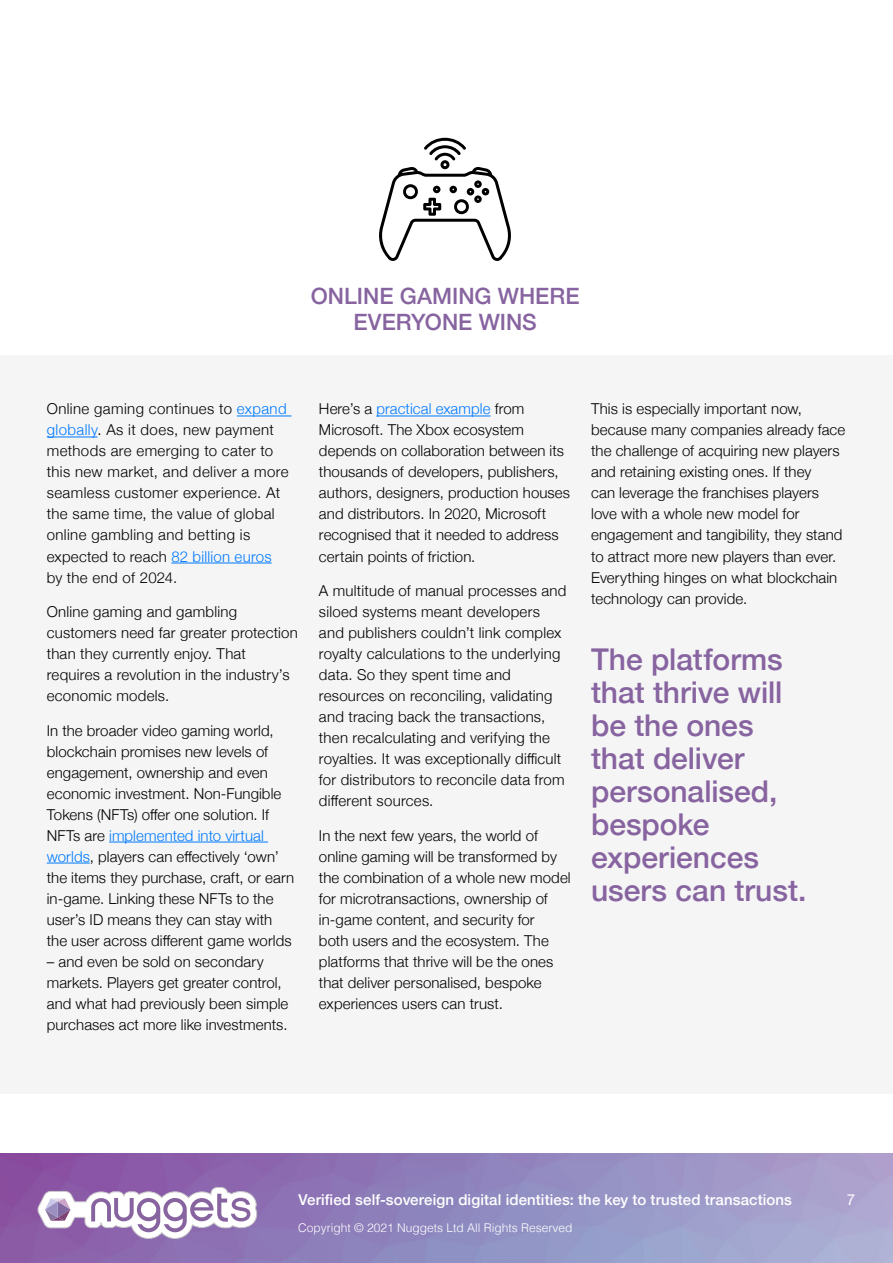
<style>
.page{position:relative;width:893px;height:1263px;background:#fff}
.page>*{position:absolute;margin:0;border:0;box-sizing:border-box;transform-origin:0 0}
.Body1{font:500 30px/33px "Helvetica Neue";color:#8764a0}
.Header2{font:500 22.5px/25.5px "Helvetica Neue";color:#8764a0;text-align:center}
.Body1-2{font:300 15px/21px "Helvetica Neue";letter-spacing:.01em;color:#000}
.t1{font:500 15px "Helvetica Neue";letter-spacing:.01em;color:#fff}
.t2{font:15px "Helvetica Neue";color:#fff}
.t3{font:300 12px "Helvetica";color:#fff}
.s1{color:#007aff}
</style>
<div class="page">
<img style="left:0;top:1154px;width:893px;height:109px">
<svg style="left:37px;top:1187px;width:220px;height:52px"></svg>
<div style="left:0;top:355px;width:893px;height:738px;background:#f5f5f5"></div>
<hr style="left:237px;top:416px;width:54px;height:1px;background:#007aff">
<hr style="left:47px;top:437px;width:50px;height:1px;background:#007aff">
<hr style="left:171px;top:563px;width:101px;height:1px;background:#007aff">
<hr style="left:109px;top:842px;width:159px;height:1px;background:#007aff">
<hr style="left:47px;top:863px;width:43px;height:1px;background:#007aff">
<hr style="left:376px;top:416px;width:115px;height:1px;background:#007aff">
<svg style="left:379px;top:138px;width:132px;height:123px"></svg>
<p class="Header2" style="left:311px;top:282px;width:270px">ONLINE GAMING WHERE<br>EVERYONE WINS</p>
<p class="Body1-2" style="left:47px;top:397px;width:243px">Online gaming continues to <span class="s1">expand globally</span>. As it does, new payment methods are emerging to cater to this new market, and deliver a more seamless customer experience. At the same time, the value of global online gambling and betting is expected to reach <span class="s1">82 billion euros </span>by the end of 2024.</p>
<p class="Body1-2" style="left:47px;top:600px;width:253px">Online gaming and gambling customers need far greater protection than they currently enjoy. That requires a revolution in the industry’s economic models.</p>
<p class="Body1-2" style="left:47px;top:718px;width:249px">In the broader video gaming world, blockchain promises new levels of engagement, ownership and even economic investment. Non-Fungible Tokens (NFTs) offer one solution. If NFTs are <span class="s1">implemented into virtual worlds</span>, players can effectively ‘own’ the items they purchase, craft, or earn in-game. Linking these NFTs to the user’s ID means they can stay with the user across different game worlds</p>
<p class="Body1-2" style="left:47px;top:949px;width:243px">– and even be sold on secondary markets. Players get greater control, and what had previously been simple purchases act more like investments.</p>
<p class="Body1-2" style="left:319px;top:397px;width:253px">Here’s a <span class="s1">practical example</span> from Microsoft. The Xbox ecosystem depends on collaboration between its thousands of developers, publishers, authors, designers, production houses and distributors. In 2020, Microsoft recognised that it needed to address certain points of friction.</p>
<p class="Body1-2" style="left:319px;top:579px;width:249px">A multitude of manual processes and siloed systems meant developers and publishers couldn’t link complex royalty calculations to the underlying data. So they spent time and resources on reconciling, validating and tracing back the transactions, then recalculating and verifying the royalties. It was exceptionally difficult for distributors to reconcile data from different sources.</p>
<p class="Body1-2" style="left:319px;top:823px;width:253px">In the next few years, the world of online gaming will be transformed by the combination of a whole new model for microtransactions, ownership of in-game content, and security for<br>both users and the ecosystem. The platforms that thrive will be the ones that deliver personalised, bespoke experiences users can trust.</p>
<p class="Body1-2" style="left:591px;top:397px;width:256px">This is especially important now, because many companies already face the challenge of acquiring new players and retaining existing ones. If they<br>can leverage the franchises players love with a whole new model for engagement and tangibility, they stand to attract more new players than ever.<br>Everything hinges on what blockchain technology can provide.</p>
<p class="Body1" style="left:591px;top:640px;width:217px">The platforms that thrive will be the ones that deliver personalised, bespoke experiences users can trust.</p>
<p class="t1" style="left:298px;top:1187px;width:495px">Verified self-sovereign digital identities: the key to trusted transactions</p>
<p class="t2" style="left:847px;top:1189px;width:10px">7</p>
<p class="t3" style="left:298px;top:1217px;width:276px">Copyright © 2021 Nuggets Ltd All Rights Reserved</p>
</div>
